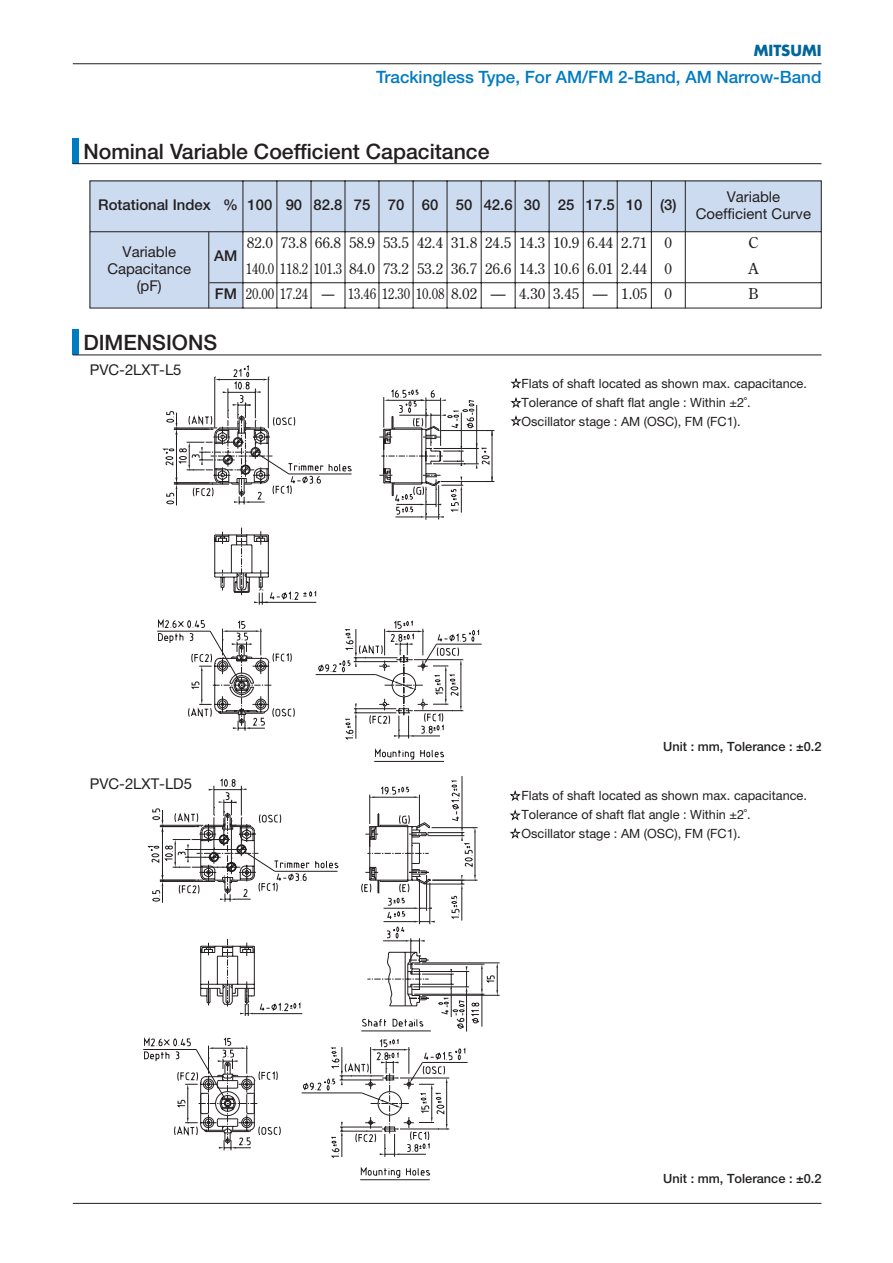
<style>
.page{position:relative;width:893px;height:1263px;background:#fff}
.page>*{position:absolute;margin:0;border:0;box-sizing:border-box;transform-origin:0 0}
.t1{font:500 21.3px "Helvetica Neue";color:#231f20}
.t2{font:500 16.95px "Helvetica Neue";color:#007bc2}
.t3{font:14.85px "Century Old Style";color:#231f20;scale:.85 1}
.t4{font:14.85px/17px "Helvetica Neue";color:#231f20;text-align:center}
.t5{font:500 14.85px "Helvetica Neue";color:#231f20}
.t6{font:14.85px "Century Old Style";color:#231f20}
.t7{font:700 14.85px "Futura";color:#01669a}
.t8{font:12.75px/19.2px "Helvetica Neue";color:#231f20}
.t9{font:500 12.75px "Helvetica Neue";color:#231f20}
.s1{font-family:"Helvetica Neue";font-weight:500}
</style>
<div class="page">
<hr style="left:73px;top:1203px;width:748px;height:1px;background:#231f20">
<hr style="left:73px;top:63px;width:748px;height:1px;background:#231f20">
<div style="left:73px;top:138px;width:6px;height:26px;background:#007bc2"></div>
<hr style="left:73px;top:163px;width:748px;height:1px;background:#231f20">
<svg style="left:89px;top:180px;width:732px;height:129px"></svg>
<hr style="left:208px;top:232px;width:1px;height:76px;background:#231f20">
<hr style="left:685px;top:181px;width:1px;height:127px;background:#231f20">
<div style="left:73px;top:330px;width:6px;height:25px;background:#007bc2"></div>
<hr style="left:73px;top:355px;width:748px;height:1px;background:#231f20">
<svg style="left:157px;top:365px;width:338px;height:353px"></svg>
<svg style="left:203px;top:629px;width:276px;height:133px"></svg>
<svg style="left:360px;top:1166px;width:70px;height:15px"></svg>
<svg style="left:143px;top:776px;width:357px;height:382px"></svg>
<svg style="left:509px;top:378px;width:12px;height:461px"></svg>
<p class="t7" style="left:753px;top:43px;width:69px">MITSUMI</p>
<h2 class="t2" style="left:376px;top:71px;width:447px">Trackingless Type, For AM/FM 2-Band, AM Narrow-Band</h2>
<h1 class="t1" style="left:83px;top:143px;width:408px">Nominal Variable Coefficient Capacitance</h1>
<p class="t5" style="left:98px;top:200px;width:580px">Rotational Index % 100 90 82.8 75 70 60 50 42.6 30 25 17.5 10 (3)</p>
<p class="t5" style="left:214px;top:251px;width:25px">AM</p>
<p class="t4" style="left:695px;top:189px;width:117px">Variable<br>Coefficient Curve</p>
<p class="t6" style="left:247px;top:237px;width:426px">82.0 73.8 66.8 58.9 53.5 42.4 31.8 24.5 14.3 10.9 6.44 2.71 0</p>
<p class="t6" style="left:748px;top:237px;width:12px">C</p>
<p class="t3" style="left:246px;top:262px;width:503px">140.0 118.2 101.3 84.0 73.2 53.2 36.7 26.6 14.3 10.6 6.01 2.44 0</p>
<p class="t6" style="left:748px;top:262px;width:11px">A</p>
<p class="t3" style="left:215px;top:288px;width:539px"><span class="s1">FM</span> 20.00 17.24 — 13.46 12.30 10.08 8.02 — 4.30 3.45 — 1.05 0</p>
<p class="t6" style="left:748px;top:288px;width:12px">B</p>
<p class="t4" style="left:107px;top:245px;width:85px">Variable<br>Capacitance (pF)</p>
<h1 class="t1" style="left:83px;top:335px;width:135px">DIMENSIONS</h1>
<p class="t4" style="left:90px;top:363px;width:93px">PVC-2LXT-L5</p>
<p class="t4" style="left:90px;top:777px;width:104px">PVC-2LXT-LD5</p>
<p class="t8" style="left:521px;top:375px;width:287px">Flats of shaft located as shown max. capacitance.<br>Tolerance of shaft flat angle : Within ±2˚.<br>Oscillator stage : AM (OSC), FM (FC1).</p>
<p class="t9" style="left:663px;top:742px;width:160px">Unit : mm, Tolerance : ±0.2</p>
<p class="t8" style="left:521px;top:787px;width:287px">Flats of shaft located as shown max. capacitance.<br>Tolerance of shaft flat angle : Within ±2˚.<br>Oscillator stage : AM (OSC), FM (FC1).</p>
<p class="t9" style="left:663px;top:1174px;width:160px">Unit : mm, Tolerance : ±0.2</p>
</div>
